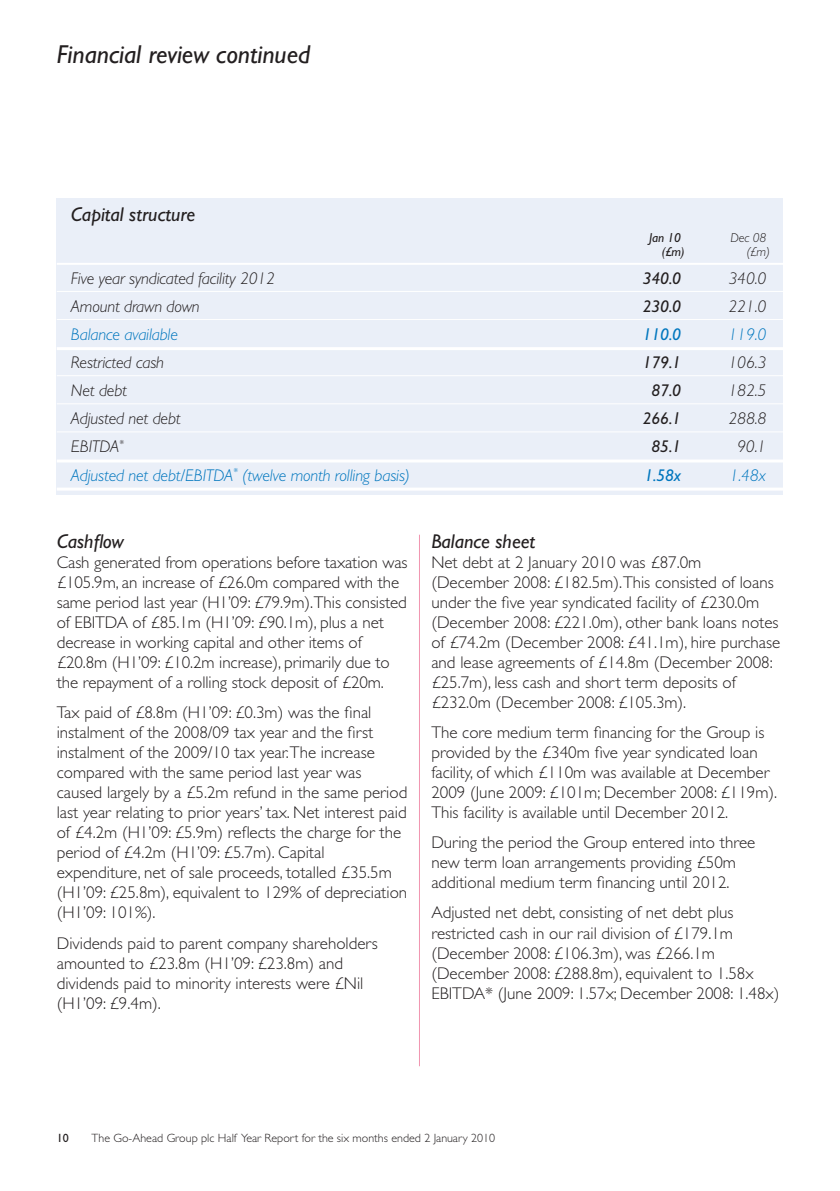
<style>
.page{position:relative;width:840px;height:1191px;background:#fff}
.page>*{position:absolute;margin:0;border:0;box-sizing:border-box;transform-origin:0 0}
.t1{font:italic 26px "Gill Sans Std";color:#231f20}
.t2{font:italic 20px "Gill Sans Std";color:#231f20}
.t3{font:300 17px/20px "Gill Sans Std";color:#231f20}
.t4{font:italic 300 17px "Gill Sans Std";letter-spacing:-.01em;color:#231f20}
.t5{font:italic 300 17px "Gill Sans Std";letter-spacing:-.01em;color:#0076be}
.t6{font:italic 17px "Gill Sans Std";letter-spacing:-.01em;color:#231f20}
.t7{font:italic 17px "Gill Sans Std";letter-spacing:-.01em;color:#0076be}
.t8{font:italic 13px "Gill Sans Std";color:#231f20}
.t9{font:italic 300 13px "Gill Sans Std";color:#231f20}
.t10{font:300 12px "Gill Sans Std";color:#231f20}
.t11{font:12px "Gill Sans Std";color:#231f20}
</style>
<div class="page">
<hr style="left:419px;top:535px;width:1px;height:531px;background:#f196b0">
<div style="left:57px;top:198px;width:725px;height:297px;background:#eaeff8"></div>
<hr style="left:57px;top:263px;width:725px;height:2px;background:#fff">
<hr style="left:57px;top:291px;width:725px;height:1px;background:#fff">
<hr style="left:57px;top:319px;width:725px;height:1px;background:#fff">
<hr style="left:57px;top:347px;width:725px;height:3px;background:#fff">
<hr style="left:57px;top:375px;width:725px;height:1px;background:#fff">
<hr style="left:57px;top:403px;width:725px;height:1px;background:#fff">
<hr style="left:57px;top:431px;width:725px;height:1px;background:#fff">
<hr style="left:57px;top:459px;width:725px;height:3px;background:#fff">
<hr style="left:57px;top:487px;width:725px;height:3px;background:#fff">
<p class="t1" style="left:57px;top:44px;width:255px">Financial review continued</p>
<p class="t2" style="left:71px;top:206px;width:126px">Capital structure</p>
<p class="t8" style="left:649px;top:232px;width:33px">Jan 10</p>
<p class="t9" style="left:730px;top:232px;width:37px">Dec 08</p>
<p class="t8" style="left:661px;top:246px;width:24px">(£m)</p>
<p class="t9" style="left:746px;top:246px;width:25px">(£m)</p>
<p class="t4" style="left:71px;top:272px;width:205px">Five year syndicated facility 2012</p>
<p class="t6" style="left:642px;top:272px;width:40px">340.0</p>
<p class="t4" style="left:728px;top:272px;width:39px">340.0</p>
<p class="t4" style="left:71px;top:300px;width:130px">Amount drawn down</p>
<p class="t6" style="left:642px;top:300px;width:40px">230.0</p>
<p class="t4" style="left:728px;top:300px;width:39px">221.0</p>
<p class="t5" style="left:71px;top:328px;width:108px">Balance available</p>
<p class="t7" style="left:642px;top:328px;width:40px">110.0</p>
<p class="t5" style="left:728px;top:328px;width:39px">119.0</p>
<p class="t4" style="left:71px;top:356px;width:94px">Restricted cash</p>
<p class="t6" style="left:642px;top:356px;width:40px">179.1</p>
<p class="t4" style="left:728px;top:356px;width:39px">106.3</p>
<p class="t4" style="left:71px;top:384px;width:57px">Net debt</p>
<p class="t6" style="left:651px;top:384px;width:31px">87.0</p>
<p class="t4" style="left:728px;top:384px;width:39px">182.5</p>
<p class="t4" style="left:71px;top:412px;width:111px">Adjusted net debt</p>
<p class="t6" style="left:642px;top:412px;width:40px">266.1</p>
<p class="t4" style="left:728px;top:412px;width:39px">288.8</p>
<p class="t4" style="left:71px;top:440px;width:55px">EBITDA<sup>*</sup></p>
<p class="t6" style="left:651px;top:440px;width:31px">85.1</p>
<p class="t4" style="left:736px;top:440px;width:30px">90.1</p>
<p class="t5" style="left:71px;top:468px;width:340px">Adjusted net debt/EBITDA<sup>*</sup> (twelve month rolling basis)</p>
<p class="t7" style="left:644px;top:468px;width:38px">1.58x</p>
<p class="t5" style="left:729px;top:468px;width:38px">1.48x</p>
<p class="t2" style="left:57px;top:534px;width:69px">Cashflow</p>
<p class="t3" style="left:57px;top:554px;width:352px">Cash generated from operations before taxation was £105.9m, an increase of £26.0m compared with the same period last year (H1’09: £79.9m).This consisted of EBITDA of £85.1m (H1’09: £90.1m), plus a net decrease in working capital and other items of £20.8m (H1’09: £10.2m increase), primarily due to the repayment of a rolling stock deposit of £20m.</p>
<p class="t3" style="left:57px;top:704px;width:352px">Tax paid of £8.8m (H1’09: £0.3m) was the final instalment of the 2008/09 tax year and the first instalment of the 2009/10 tax year.The increase compared with the same period last year was caused largely by a £5.2m refund in the same period last year relating to prior years’ tax. Net interest paid of £4.2m (H1’09: £5.9m) reflects the charge for the period of £4.2m (H1’09: £5.7m). Capital expenditure, net of sale proceeds, totalled £35.5m (H1’09: £25.8m), equivalent to 129% of depreciation (H1’09: 101%).</p>
<p class="t3" style="left:57px;top:934px;width:322px">Dividends paid to parent company shareholders amounted to £23.8m (H1’09: £23.8m) and dividends paid to minority interests were £Nil (H1’09: £9.4m).</p>
<p class="t2" style="left:431px;top:534px;width:105px">Balance sheet</p>
<p class="t3" style="left:431px;top:554px;width:350px">Net debt at 2 January 2010 was £87.0m (December 2008: £182.5m).This consisted of loans under the five year syndicated facility of £230.0m (December 2008: £221.0m), other bank loans notes of £74.2m (December 2008: £41.1m), hire purchase and lease agreements of £14.8m (December 2008: £25.7m), less cash and short term deposits of £232.0m (December 2008: £105.3m).</p>
<p class="t3" style="left:431px;top:724px;width:347px">The core medium term financing for the Group is provided by the £340m five year syndicated loan facility, of which £110m was available at December 2009 (June 2009: £101m; December 2008: £119m).<br>This facility is available until December 2012.</p>
<p class="t3" style="left:431px;top:834px;width:325px">During the period the Group entered into three new term loan arrangements providing £50m additional medium term financing until 2012.</p>
<p class="t3" style="left:431px;top:904px;width:349px">Adjusted net debt, consisting of net debt plus restricted cash in our rail division of £179.1m (December 2008: £106.3m), was £266.1m (December 2008: £288.8m), equivalent to 1.58x EBITDA* (June 2009: 1.57x; December 2008: 1.48x)</p>
<p class="t11" style="left:57px;top:1133px;width:13px">10</p>
<p class="t10" style="left:92px;top:1133px;width:405px">The Go-Ahead Group plc Half Year Report for the six months ended 2 January 2010</p>
</div>
